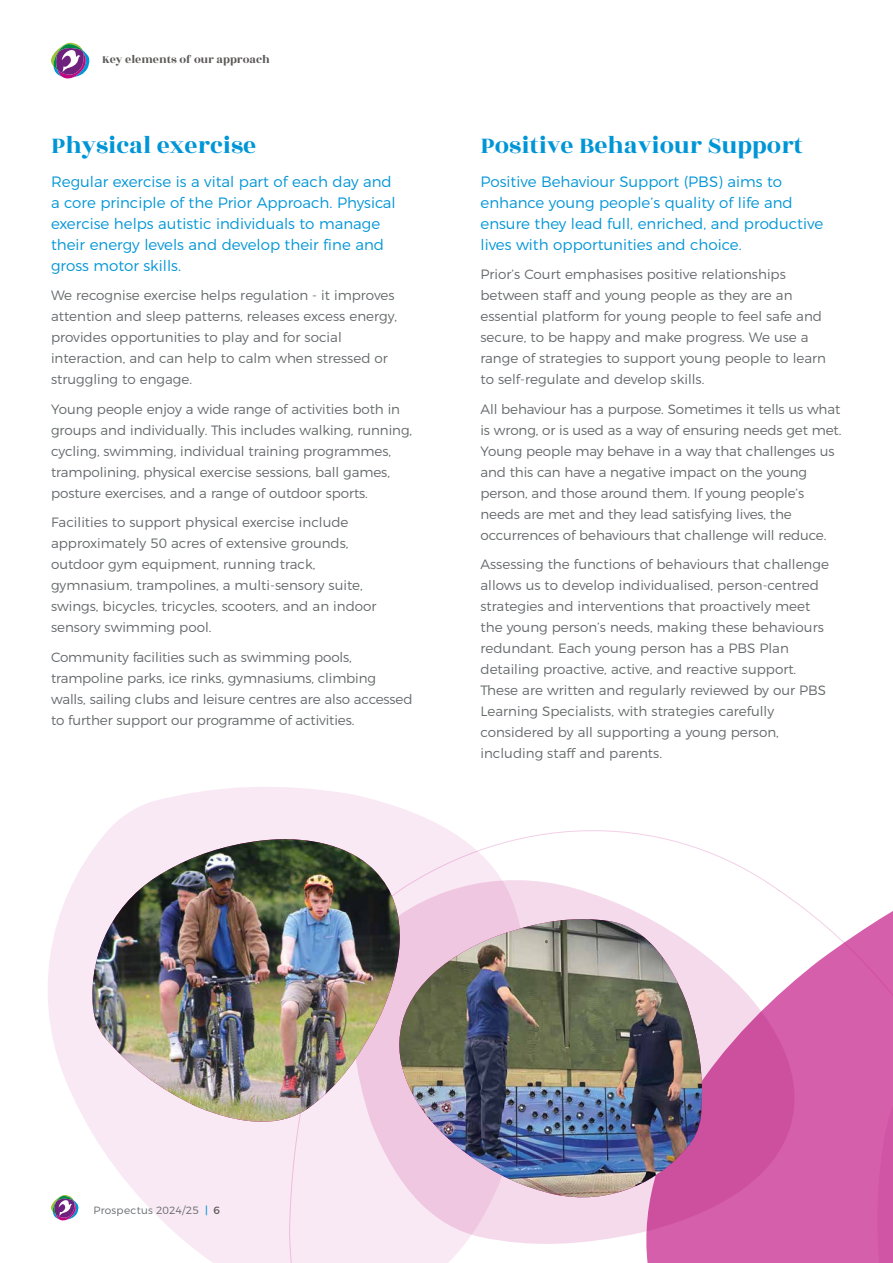
<style>
.page{position:relative;width:893px;height:1263px;background:#fff}
.page>*{position:absolute;margin:0;border:0;box-sizing:border-box;transform-origin:0 0}
.t1{font:25.5px "Rozha One";color:#0095d6}
.t2{font:300 15px/21px "Montserrat";color:#0095d6}
.t3{font:300 13.5px/21px "Montserrat";color:#65696b}
.t4{font:12px "Rozha One";color:#5b5958}
.t5{font:300 10.5px "Montserrat";letter-spacing:.02em;color:#65696b}
.s1{font-weight:400;color:#0095d6}
.s2{font-weight:400;color:#5b5958}
</style>
<div class="page">
<svg style="left:48px;top:787px;width:400px;height:476px;fill:#f9e9f4"></svg>
<svg style="left:289px;top:830px;width:604px;height:433px"></svg>
<svg style="left:51px;top:43px;width:38px;height:36px"></svg>
<svg style="left:348px;top:877px;width:450px;height:370px"></svg>
<svg style="left:50px;top:1195px;width:28px;height:26px"></svg>
<img style="left:91px;top:839px;width:310px;height:288px">
<img style="left:398px;top:919px;width:306px;height:280px">
<p class="t4" style="left:102px;top:51px;width:169px">Key elements of our approach</p>
<h1 class="t1" style="left:51px;top:128px;width:207px">Physical exercise</h1>
<p class="t2" style="left:51px;top:170px;width:346px">Regular exercise is a vital part of each day and a core principle of the Prior Approach. Physical exercise helps autistic individuals to manage their energy levels and develop their fine and gross motor skills.</p>
<p class="t3" style="left:51px;top:284px;width:348px">We recognise exercise helps regulation - it improves attention and sleep patterns, releases excess energy, provides opportunities to play and for social interaction, and can help to calm when stressed or struggling to engage.</p>
<p class="t3" style="left:51px;top:397px;width:363px">Young people enjoy a wide range of activities both in groups and individually. This includes walking, running, cycling, swimming, individual training programmes, trampolining, physical exercise sessions, ball games, posture exercises, and a range of outdoor sports.</p>
<p class="t3" style="left:51px;top:511px;width:327px">Facilities to support physical exercise include approximately 50 acres of extensive grounds, outdoor gym equipment, running track, gymnasium, trampolines, a multi-sensory suite, swings, bicycles, tricycles, scooters, and an indoor sensory swimming pool.</p>
<p class="t3" style="left:51px;top:645px;width:363px">Community facilities such as swimming pools, trampoline parks, ice rinks, gymnasiums, climbing walls, sailing clubs and leisure centres are also accessed to further support our programme of activities.</p>
<h1 class="t1" style="left:480px;top:128px;width:324px">Positive Behaviour Support</h1>
<p class="t2" style="left:480px;top:170px;width:344px">Positive Behaviour Support (PBS) aims to enhance young people’s quality of life and ensure they lead full, enriched, and productive lives with opportunities and choice.</p>
<p class="t3" style="left:480px;top:263px;width:347px">Prior’s Court emphasises positive relationships between staff and young people as they are an essential platform for young people to feel safe and secure, to be happy and make progress. We use a range of strategies to support young people to learn to self-regulate and develop skills.</p>
<p class="t3" style="left:480px;top:397px;width:362px">All behaviour has a purpose. Sometimes it tells us what is wrong, or is used as a way of ensuring needs get met.<br>Young people may behave in a way that challenges us and this can have a negative impact on the young person, and those around them. If young people’s needs are met and they lead satisfying lives, the occurrences of behaviours that challenge will reduce.</p>
<p class="t3" style="left:480px;top:553px;width:350px">Assessing the functions of behaviours that challenge allows us to develop individualised, person-centred strategies and interventions that proactively meet the young person’s needs, making these behaviours redundant. Each young person has a PBS Plan detailing proactive, active, and reactive support.<br>These are written and regularly reviewed by our PBS Learning Specialists, with strategies carefully considered by all supporting a young person, including staff and parents.</p>
<p class="t5" style="left:94px;top:1202px;width:128px">Prospectus 2024/25 <span class="s1">|</span> <span class="s2">6</span></p>
</div>
